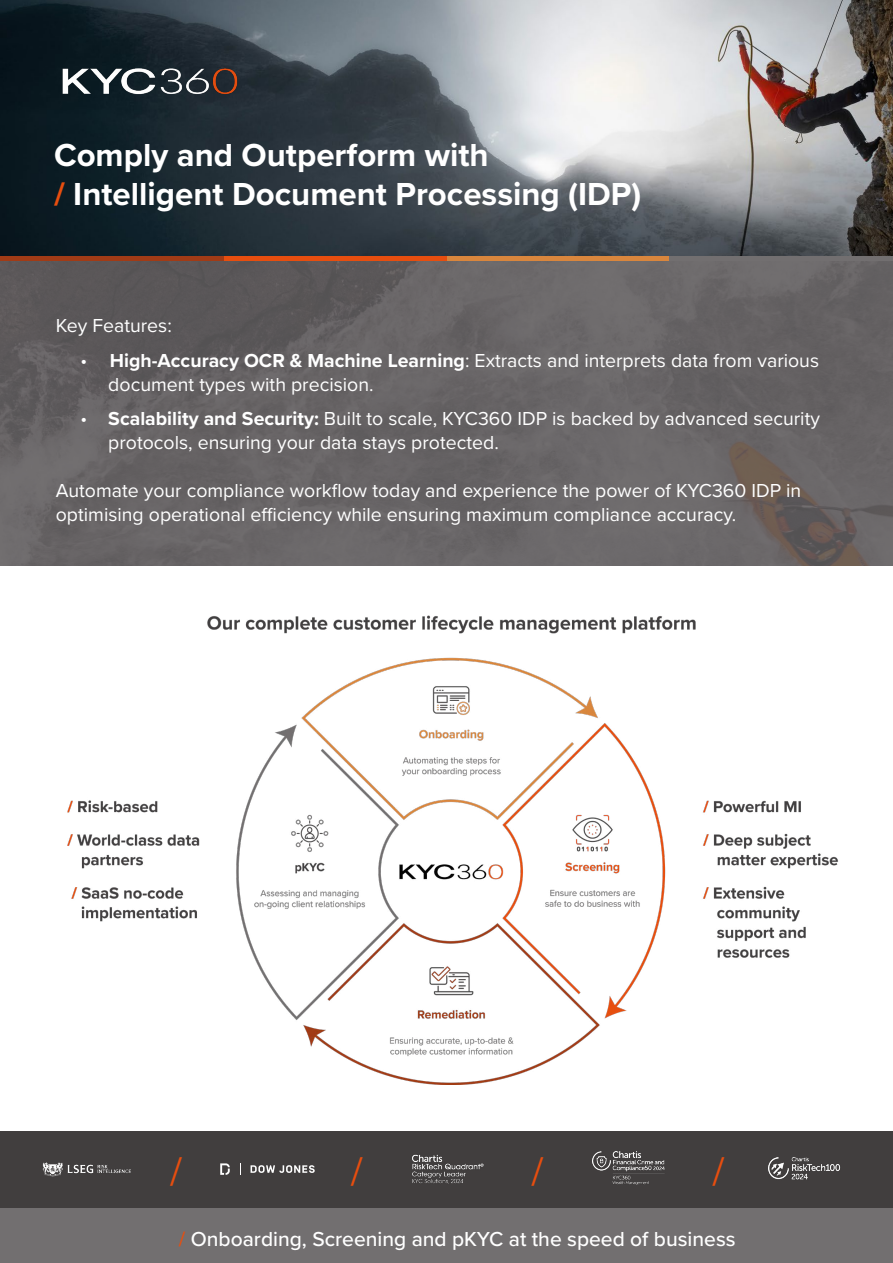
<style>
.page{position:relative;width:893px;height:1263px;background:#fff}
.page>*{position:absolute;margin:0;border:0;box-sizing:border-box;transform-origin:0 0}
.t1{font:40.5px "Proxima Nova";color:#e74e0f}
.t2{font:700 33px/39.6px "Proxima Nova";color:#fff}
.t3{font:500 21px "Proxima Nova";color:#fff}
.t4{font:19.5px/24px "Proxima Nova";color:#fff}
.s1{color:#e74e0f}
.s2{font-family:"Myriad Pro"}
.s3{font-weight:700}
</style>
<div class="page">
<img style="left:0;top:261px;width:893px;height:305px">
<img style="left:0;top:0;width:893px;height:256px">
<div style="left:0;top:1208px;width:893px;height:55px;background:#726f70"></div>
<div style="left:445px;top:256px;width:225px;height:5px;background:#d9863d"></div>
<div style="left:223px;top:256px;width:223px;height:5px;background:#e74e0f"></div>
<div style="left:0;top:256px;width:223px;height:5px;background:#a13b16"></div>
<div style="left:670px;top:256px;width:223px;height:5px;background:#726f70"></div>
<img style="left:59px;top:65px;width:180px;height:31px">
<div style="left:0;top:1131px;width:893px;height:77px;background:#413e3e"></div>
<img style="left:43px;top:1162px;width:88px;height:14px">
<svg style="left:220px;top:1163px;width:10px;height:12px"></svg>
<svg style="left:251px;top:1165px;width:64px;height:8px"></svg>
<svg style="left:240px;top:1163px;width:1px;height:12px"></svg>
<img style="left:412px;top:1154px;width:72px;height:30px">
<img style="left:592px;top:1151px;width:73px;height:33px">
<img style="left:769px;top:1158px;width:72px;height:22px">
<img style="left:67px;top:615px;width:772px;height:469px">
<h2 class="t2" style="left:54px;top:134px;width:589px">Comply and Outperform with<br><span class="s1">/</span> Intelligent Document Processing (IDP)</h2>
<p class="t4" style="left:56px;top:313px;width:118px">Key Features:</p>
<p class="t4" style="left:108px;top:347px;width:712px;text-indent:-27px"><span class="s2">•</span> <span class="s3">High-Accuracy OCR &amp; Machine Learning</span>: Extracts and interprets data from various document types with precision.</p>
<p class="t4" style="left:108px;top:406px;width:713px;text-indent:-27px"><span class="s2">•</span> <span class="s3">Scalability and Security:</span> Built to scale, KYC360 IDP is backed by advanced security protocols, ensuring your data stays protected.</p>
<p class="t4" style="left:56px;top:478px;width:747px">Automate your compliance workflow today and experience the power of KYC360 IDP in optimising operational efficiency while ensuring maximum compliance accuracy.</p>
<h1 class="t1" style="left:170px;top:1141px;width:13px">/</h1>
<h1 class="t1" style="left:351px;top:1141px;width:13px">/</h1>
<h1 class="t1" style="left:532px;top:1141px;width:13px">/</h1>
<h1 class="t1" style="left:712px;top:1141px;width:13px">/</h1>
<p class="t3" style="left:179px;top:1223px;width:558px"><span class="s1">/</span> Onboarding, Screening and pKYC at the speed of business</p>
</div>
